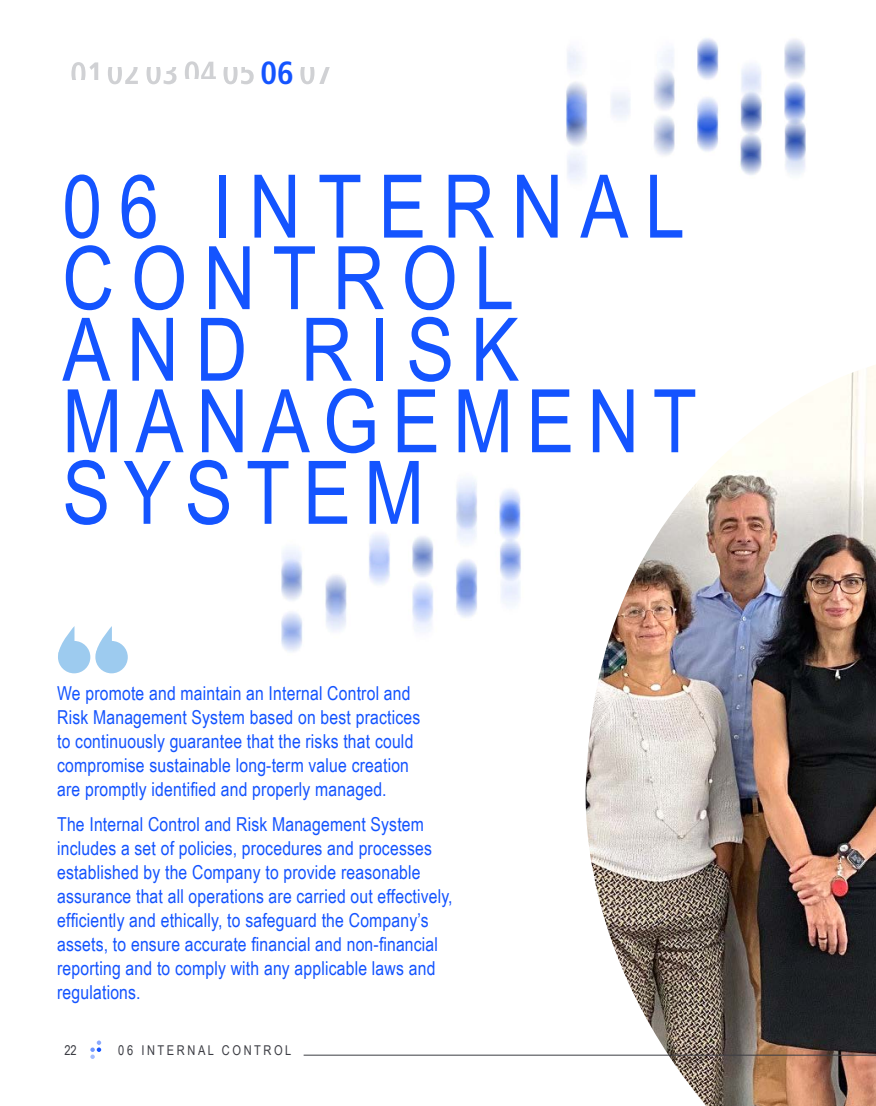
<style>
.page{position:relative;width:876px;height:1106px;background:#fff}
.page>*{position:absolute;margin:0;border:0;box-sizing:border-box;transform-origin:0 0}
.t1{font:87.75px/71.6px "Arial Narrow";letter-spacing:.19em;color:#1454ff}
.t2{font:700 condensed 31.95px "Frutiger LT Std";color:#1454ff}
.t3{font:19.2px/24px "Arial Narrow";letter-spacing:.01em;color:#1454ff}
.t4{font:13.5px "Arial Narrow";letter-spacing:.19em;color:#3b3c43}
</style>
<div class="page">
<img style="left:566px;top:38px;width:240px;height:143px">
<img style="left:583px;top:365px;width:293px;height:741px">
<svg style="left:90px;top:1040px;width:11px;height:19px"></svg>
<svg style="left:223px;top:67px;width:31px;height:17px"></svg>
<svg style="left:147px;top:67px;width:30px;height:17px"></svg>
<svg style="left:185px;top:61px;width:31px;height:17px"></svg>
<svg style="left:300px;top:67px;width:30px;height:17px"></svg>
<svg style="left:108px;top:67px;width:30px;height:17px"></svg>
<svg style="left:71px;top:62px;width:27px;height:17px"></svg>
<hr style="left:304px;top:1054px;width:572px;height:1px;background:#3b3c43">
<img style="left:281px;top:479px;width:240px;height:173px">
<div style="left:95px;top:641px;width:33px;height:32px;background:#9dcbef;border-radius:50%"></div>
<svg style="left:96px;top:626px;width:16px;height:26px"></svg>
<div style="left:58px;top:641px;width:32px;height:32px;background:#9dcbef;border-radius:50%"></div>
<svg style="left:58px;top:627px;width:16px;height:27px"></svg>
<h2 class="t2" style="left:260px;top:54px;width:35px">06</h2>
<h1 class="t1" style="left:62px;top:168px;width:636px">06 INTERNAL<br>CONTROL<br>AND RISK<br>MANAGEMENT<br>SYSTEM</h1>
<p class="t3" style="left:57px;top:681px;width:365px">We promote and maintain an Internal Control and Risk Management System based on best practices to continuously guarantee that the risks that could compromise sustainable long-term value creation are promptly identified and properly managed.</p>
<p class="t3" style="left:57px;top:811px;width:397px">The Internal Control and Risk Management System includes a set of policies, procedures and processes established by the Company to provide reasonable assurance that all operations are carried out effectively, efficiently and ethically, to safeguard the Company’s assets, to ensure accurate financial and non-financial reporting and to comply with any applicable laws and regulations.</p>
<p class="t4" style="left:64px;top:1040px;width:14px">22</p>
<p class="t4" style="left:118px;top:1040px;width:175px">06 INTERNAL CONTROL</p>
</div>
